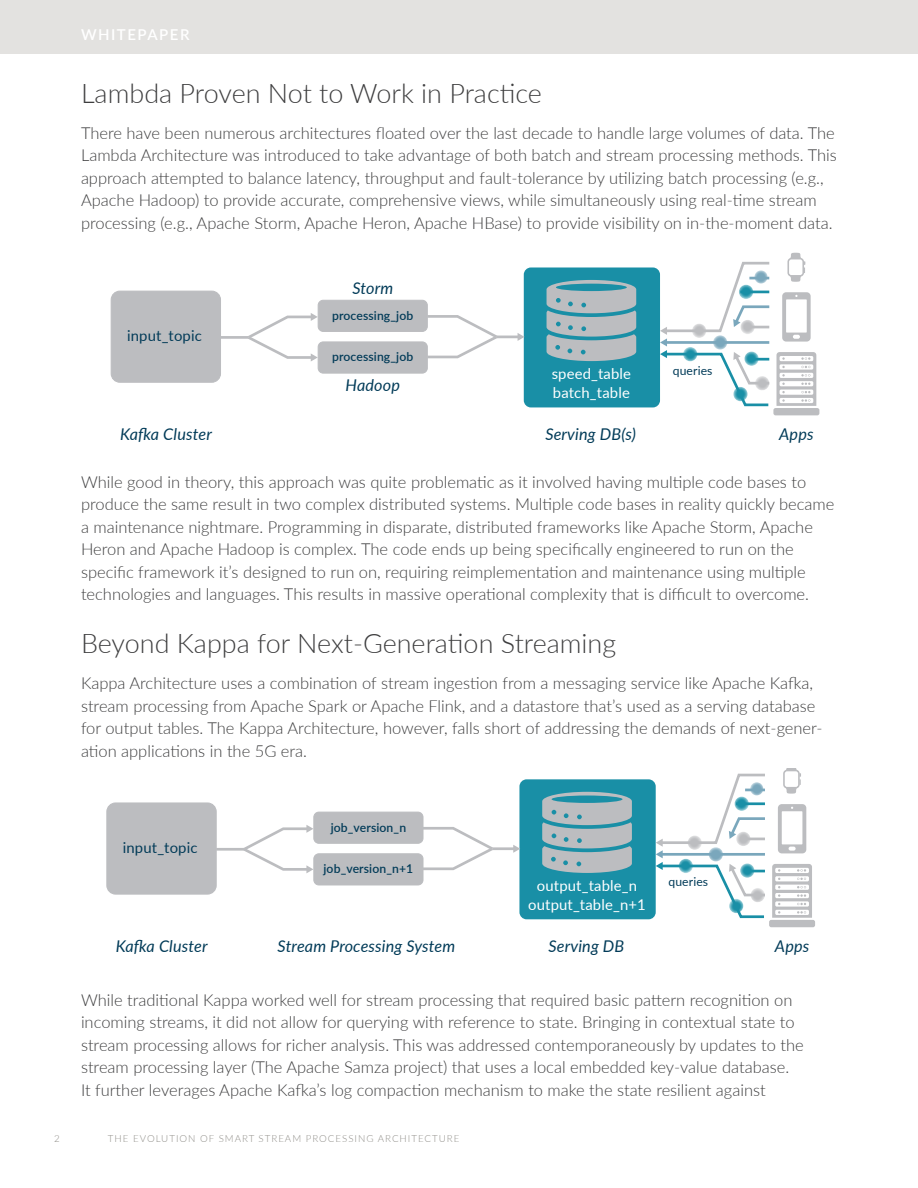
<style>
.page{position:relative;width:918px;height:1188px;background:#fff}
.page>*{position:absolute;margin:0;border:0;box-sizing:border-box;transform-origin:0 0}
.A_Head{font:300 27px "Lato";color:#3e3e3f}
.Body_Copy{font:300 16.5px/22.5px "Lato";color:#3e3e3f}
.Body_Copy_extra_spac{font:300 16.5px/22.5px "Lato";color:#3e3e3f}
.t1{font:italic 16.2px "Lato";letter-spacing:.01em;color:#023b58}
.t2{font:600 15px "Lato";letter-spacing:.1em;color:#fff}
.t3{font:14.85px/19px "Lato";letter-spacing:.01em;color:#fff}
.t4{font:14.85px "Lato";letter-spacing:.01em;color:#023b58}
.t5{font:600 12.15px "Lato";letter-spacing:.01em;color:#023b58}
.t6{font:12.15px "Lato";letter-spacing:.01em;color:#023b58}
.t7{font:300 9.75px "Lato";letter-spacing:.1em;color:#908e89}
</style>
<div class="page">
<div style="left:0;top:0;width:918px;height:54px;background:#e3e2e0"></div>
<div style="left:111px;top:291px;width:110px;height:91px;background:#bcbdc0;border-radius:9px"></div>
<div style="left:111px;top:291px;width:110px;height:92px;border:1px solid #bcbdc0;border-radius:9px"></div>
<div style="left:773px;top:408px;width:46px;height:7px;background:#bcbdc0;border-radius:2px"></div>
<div style="left:524px;top:268px;width:136px;height:139px;background:#198fa6;border-radius:7px"></div>
<svg style="left:547px;top:280px;width:89px;height:81px"></svg>
<div style="left:318px;top:300px;width:109px;height:31px;background:#bcbdc0;border-radius:5px"></div>
<div style="left:318px;top:300px;width:110px;height:32px;border:1px solid #bcbdc0;border-radius:5px"></div>
<hr style="left:221px;top:336px;width:27px;height:3px;background:#bcbdc0">
<svg style="left:245px;top:313px;width:73px;height:49px"></svg>
<div style="left:318px;top:342px;width:109px;height:31px;background:#bcbdc0;border-radius:5px"></div>
<div style="left:318px;top:342px;width:110px;height:31px;border:1px solid #bcbdc0;border-radius:5px"></div>
<hr style="left:497px;top:336px;width:22px;height:2px;background:#bcbdc0">
<svg style="left:518px;top:333px;width:7px;height:8px"></svg>
<svg style="left:425px;top:314px;width:75px;height:46px"></svg>
<svg style="left:660px;top:253px;width:156px;height:154px"></svg>
<svg style="left:733px;top:387px;width:15px;height:14px"></svg>
<div style="left:107px;top:803px;width:109px;height:91px;background:#bcbdc0;border-radius:9px"></div>
<div style="left:106px;top:802px;width:111px;height:93px;border:1px solid #bcbdc0;border-radius:9px"></div>
<div style="left:769px;top:920px;width:46px;height:7px;background:#bcbdc0;border-radius:2px"></div>
<div style="left:519px;top:779px;width:137px;height:140px;background:#198fa6;border-radius:7px"></div>
<svg style="left:542px;top:792px;width:90px;height:81px"></svg>
<div style="left:314px;top:812px;width:109px;height:31px;background:#bcbdc0;border-radius:5px"></div>
<div style="left:314px;top:812px;width:109px;height:32px;border:1px solid #bcbdc0;border-radius:5px"></div>
<hr style="left:216px;top:848px;width:28px;height:3px;background:#bcbdc0">
<svg style="left:240px;top:825px;width:73px;height:48px"></svg>
<div style="left:314px;top:854px;width:109px;height:31px;background:#bcbdc0;border-radius:5px"></div>
<div style="left:314px;top:853px;width:109px;height:32px;border:1px solid #bcbdc0;border-radius:5px"></div>
<hr style="left:492px;top:847px;width:22px;height:3px;background:#bcbdc0">
<svg style="left:513px;top:845px;width:7px;height:8px"></svg>
<svg style="left:420px;top:826px;width:76px;height:46px"></svg>
<svg style="left:656px;top:769px;width:156px;height:150px"></svg>
<svg style="left:729px;top:899px;width:14px;height:14px"></svg>
<p class="t2" style="left:81px;top:23px;width:110px">WHITEPAPER</p>
<p class="A_Head" style="left:81px;top:74px;width:463px">Lambda Proven Not to Work in Practice</p>
<p class="Body_Copy" style="left:81px;top:121px;width:757px">There have been numerous architectures floated over the last decade to handle large volumes of data. The Lambda Architecture was introduced to take advantage of both batch and stream processing methods. This approach attempted to balance latency, throughput and fault-tolerance by utilizing batch processing (e.g., Apache Hadoop) to provide accurate, comprehensive views, while simultaneously using real-time stream processing (e.g., Apache Storm, Apache Heron, Apache HBase) to provide visibility on in-the-moment data.</p>
<p class="t4" style="left:127px;top:325px;width:76px">input_topic</p>
<p class="t1" style="left:352px;top:277px;width:42px">Storm</p>
<p class="t5" style="left:332px;top:307px;width:83px">processing_job</p>
<p class="t5" style="left:332px;top:347px;width:83px">processing_job</p>
<p class="t1" style="left:346px;top:373px;width:56px">Hadoop</p>
<p class="t3" style="left:552px;top:363px;width:81px">speed_table batch_table</p>
<p class="t6" style="left:673px;top:361px;width:41px">queries</p>
<p class="t1" style="left:545px;top:422px;width:92px">Serving DB(s)</p>
<p class="t1" style="left:120px;top:422px;width:93px">Kafka Cluster</p>
<p class="t1" style="left:779px;top:422px;width:36px">Apps</p>
<p class="Body_Copy_extra_spac" style="left:81px;top:470px;width:755px">While good in theory, this approach was quite problematic as it involved having multiple code bases to produce the same result in two complex distributed systems. Multiple code bases in reality quickly became a maintenance nightmare. Programming in disparate, distributed frameworks like Apache Storm, Apache Heron and Apache Hadoop is complex. The code ends up being specifically engineered to run on the specific framework it’s designed to run on, requiring reimplementation and maintenance using multiple technologies and languages. This results in massive operational complexity that is difficult to overcome.</p>
<p class="A_Head" style="left:81px;top:625px;width:537px">Beyond Kappa for Next-Generation Streaming</p>
<p class="Body_Copy" style="left:81px;top:671px;width:743px">Kappa Architecture uses a combination of stream ingestion from a messaging service like Apache Kafka, stream processing from Apache Spark or Apache Flink, and a datastore that’s used as a serving database for output tables. The Kappa Architecture, however, falls short of addressing the demands of next-gener&shy;ation applications in the 5G era.</p>
<p class="t4" style="left:123px;top:837px;width:76px">input_topic</p>
<p class="t5" style="left:331px;top:819px;width:77px">job_version_n</p>
<p class="t5" style="left:324px;top:859px;width:91px">job_version_n+1</p>
<p class="t3" style="left:528px;top:875px;width:119px;text-align:center">output_table_n output_table_n+1</p>
<p class="t6" style="left:668px;top:873px;width:41px">queries</p>
<p class="t1" style="left:116px;top:934px;width:93px">Kafka Cluster</p>
<p class="t1" style="left:278px;top:934px;width:179px">Stream Processing System</p>
<p class="t1" style="left:549px;top:934px;width:77px">Serving DB</p>
<p class="t1" style="left:775px;top:934px;width:36px">Apps</p>
<p class="Body_Copy" style="left:81px;top:988px;width:724px">While traditional Kappa worked well for stream processing that required basic pattern recognition on incoming streams, it did not allow for querying with reference to state. Bringing in contextual state to stream processing allows for richer analysis. This was addressed contemporaneously by updates to the stream processing layer (The Apache Samza project) that uses a local embedded key-value database.<br>It further leverages Apache Kafka’s log compaction mechanism to make the state resilient against</p>
<p class="t7" style="left:54px;top:1132px;width:7px">2</p>
<p class="t7" style="left:108px;top:1132px;width:353px">THE EVOLUTION OF SMART STREAM PROCESSING ARCHITECTURE</p>
</div>
